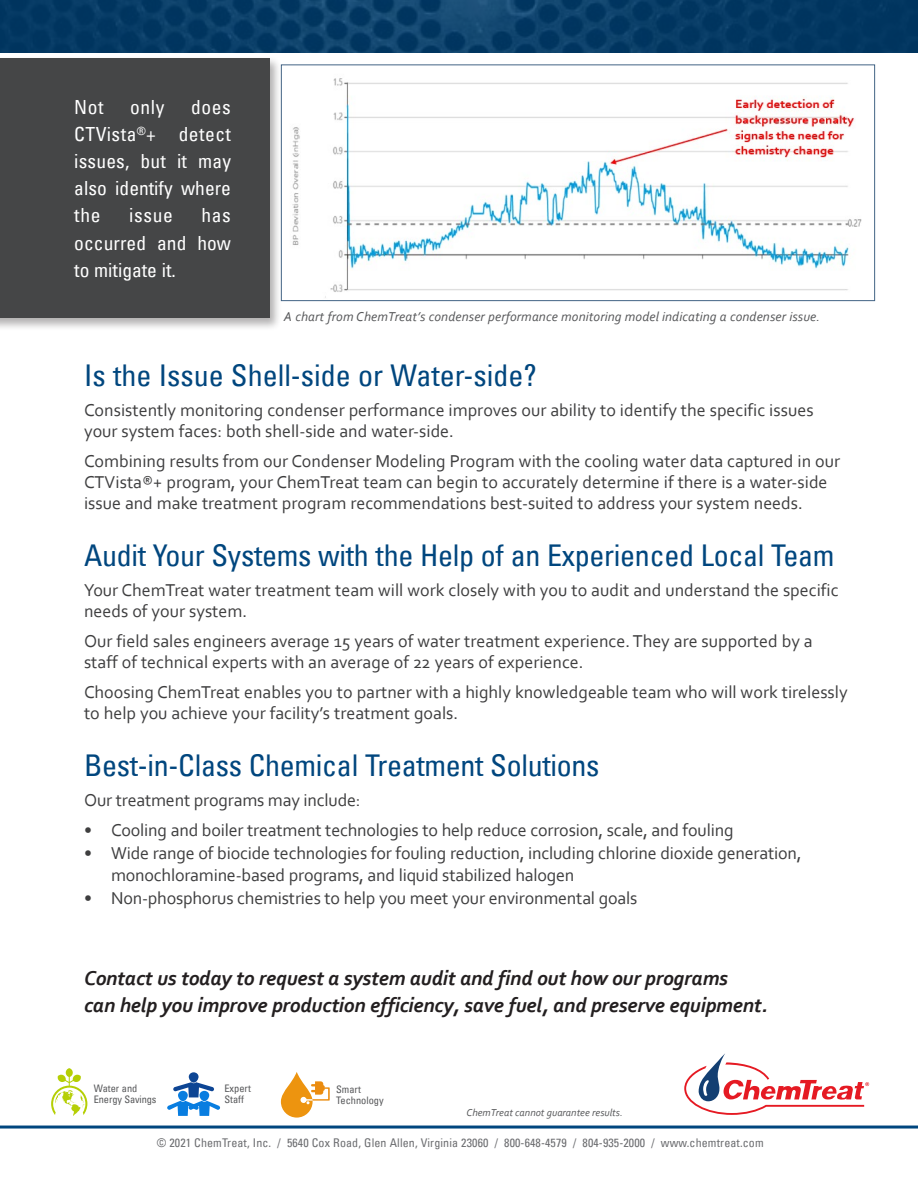
<style>
.page{position:relative;width:918px;height:1188px;background:#fff}
.page>*{position:absolute;margin:0;border:0;box-sizing:border-box;transform-origin:0 0}
.t1{font:condensed 30px "Univers LT";letter-spacing:-.01em;color:#00467e}
.t2{font:italic 700 21px/27px "Corbel";letter-spacing:-.01em;color:#231f20}
.t3{font:condensed 19.5px/27px "Univers LT";letter-spacing:.01em;color:#fff;text-align:justify}
.t4{font:18px/21px "Corbel";color:#3e3e3f}
.t5{font:italic 13.5px "Corbel";letter-spacing:.01em;color:#57585a}
.t6{font:condensed 12px "Univers LT";letter-spacing:.01em;color:#6c6d70}
.t7{font:italic 10.5px "Corbel";color:#57585a}
.t8{font:condensed 10.35px/11.2px "Univers LT";color:#57585a}
</style>
<div class="page">
<img style="left:0;top:0;width:918px;height:53px">
<svg style="left:189px;top:1072px;width:10px;height:11px"></svg>
<svg style="left:167px;top:1082px;width:53px;height:34px"></svg>
<svg style="left:281px;top:1072px;width:49px;height:46px"></svg>
<svg style="left:51px;top:1068px;width:36px;height:48px"></svg>
<svg style="left:684px;top:1053px;width:185px;height:62px"></svg>
<hr style="left:0;top:1126px;width:918px;height:3px;background:#00467e">
<img style="left:292px;top:78px;width:570px;height:220px">
<div style="left:281px;top:65px;width:594px;height:236px;border:1px solid #436485"></div>
<div style="left:0;top:55px;width:282px;height:276px;background:#231f20;opacity:.35"></div>
<div style="left:0;top:59px;width:269px;height:259px;background:#454647"></div>
<p class="t3" style="left:74px;top:94px;width:158px;text-indent:117px">does CTVista<sup>®</sup>+ detect issues, but it may also identify where the</p>
<p class="t3" style="left:74px;top:94px;width:31px">Not</p>
<p class="t3" style="left:130px;top:94px;width:36px">only</p>
<p class="t3" style="left:74px;top:202px;width:158px;text-indent:127px">has occurred and how to mitigate it.</p>
<p class="t3" style="left:129px;top:202px;width:45px">issue</p>
<p class="t5" style="left:284px;top:308px;width:538px">A chart from ChemTreat’s condenser performance monitoring model indicating a condenser issue.</p>
<h1 class="t1" style="left:84px;top:356px;width:454px">Is the Issue Shell-side or Water-side?</h1>
<p class="t4" style="left:84px;top:399px;width:731px">Consistently monitoring condenser performance improves our ability to identify the specific issues your system faces: both shell-side and water-side.</p>
<p class="t4" style="left:84px;top:450px;width:758px">Combining results from our Condenser Modeling Program with the cooling water data captured in our<br>CTVista®+ program, your ChemTreat team can begin to accurately determine if there is a water-side issue and make treatment program recommendations best-suited to address your system needs.</p>
<h1 class="t1" style="left:84px;top:536px;width:752px">Audit Your Systems with the Help of an Experienced Local Team</h1>
<p class="t4" style="left:84px;top:579px;width:756px">Your ChemTreat water treatment team will work closely with you to audit and understand the specific needs of your system.</p>
<p class="t4" style="left:84px;top:630px;width:730px">Our field sales engineers average 15 years of water treatment experience. They are supported by a staff of technical experts with an average of 22 years of experience.</p>
<p class="t4" style="left:84px;top:681px;width:765px">Choosing ChemTreat enables you to partner with a highly knowledgeable team who will work tirelessly to help you achieve your facility’s treatment goals.</p>
<h1 class="t1" style="left:84px;top:746px;width:517px">Best-in-Class Chemical Treatment Solutions</h1>
<p class="t4" style="left:84px;top:789px;width:278px">Our treatment programs may include:</p>
<p class="t4" style="left:84px;top:819px;width:651px">• Cooling and boiler treatment technologies to help reduce corrosion, scale, and fouling</p>
<p class="t4" style="left:111px;top:841px;width:692px;line-height:22.5px;text-indent:-27px">• Wide range of biocide technologies for fouling reduction, including chlorine dioxide generation, monochloramine-based programs, and liquid stabilized halogen</p>
<p class="t4" style="left:84px;top:887px;width:555px">• Non-phosphorus chemistries to help you meet your environmental goals</p>
<p class="t2" style="left:84px;top:964px;width:685px">Contact us today to request a system audit and find out how our programs<br>can help you improve production efficiency, save fuel, and preserve equipment.</p>
<p class="t8" style="left:94px;top:1083px;width:64px">Water and<br>Energy Savings</p>
<p class="t8" style="left:336px;top:1084px;width:49px">Smart<br>Technology</p>
<p class="t8" style="left:224px;top:1083px;width:28px">Expert<br>Staff</p>
<p class="t7" style="left:466px;top:1106px;width:158px">ChemTreat cannot guarantee results.</p>
<p class="t6" style="left:157px;top:1135px;width:609px">© 2021 ChemTreat, Inc. / 5640 Cox Road, Glen Allen, Virginia 23060 / 800-648-4579 / 804-935-2000 / www.chemtreat.com</p>
</div>
